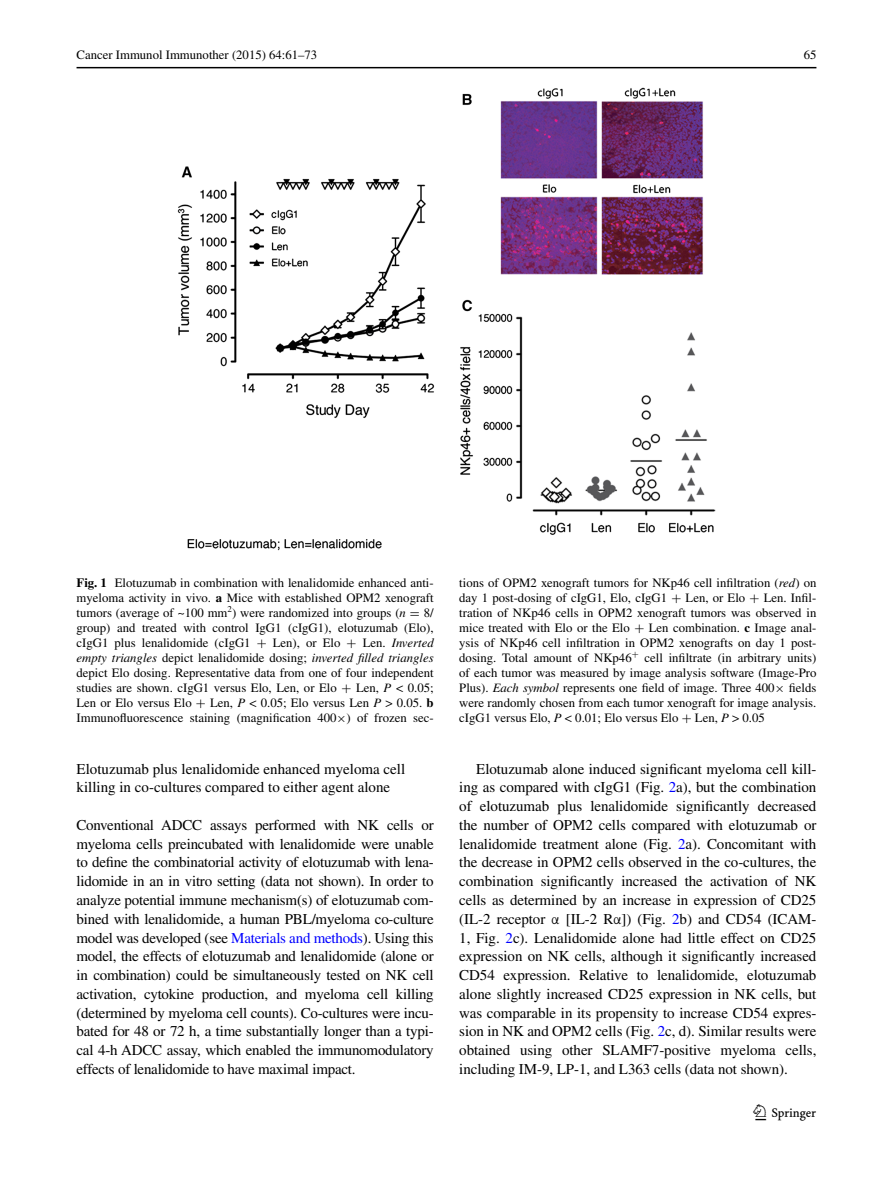
<style>
.page{position:relative;width:893px;height:1187px;background:#fff}
.page>*{position:absolute;margin:0;border:0;box-sizing:border-box;transform-origin:0 0}
.t1{font:22.5px "Springnew";color:#000}
.t2{font:15px/18.8px "Times";letter-spacing:-.005em;color:#000;text-align:justify}
.t3{font:12.75px/15px "Times";color:#000;text-align:justify}
.s1{font-weight:700}
.s2{font-style:italic}
.s3{font-family:"MTSY"}
.s4{color:#00f}
.s5{font-family:"MTGU"}
</style>
<div class="page">
<hr style="left:77px;top:67px;width:739px;height:1px;background:#000">
<img style="left:177px;top:87px;width:539px;height:464px">
<p class="t3" style="left:77px;top:48px;width:242px">Cancer Immunol Immunother (2015) 64:61–73</p>
<p class="t3" style="left:804px;top:48px;width:14px">65</p>
<p class="t3" style="left:77px;top:575px;width:359px"><span class="s1">Fig. 1</span> Elotuzumab in combination with lenalidomide enhanced anti&shy;myeloma activity in vivo. <span class="s1">a</span> Mice with established OPM2 xenograft tumors (average of ~100 mm<sup>2</sup>) were randomized into groups (<span class="s2">n</span> <span class="s3">=</span> 8/ group) and treated with control IgG1 (cIgG1), elotuzumab (Elo), cIgG1 plus lenalidomide (cIgG1 <span class="s3">+</span> Len), or Elo <span class="s3">+</span> Len. <span class="s2">Inverted empty triangles</span> depict lenalidomide dosing; <span class="s2">inverted filled triangles </span>depict Elo dosing. Representative data from one of four independent studies are shown. cIgG1 versus Elo, Len, or Elo <span class="s3">+</span> Len, <span class="s2">P</span> &lt; 0.05; Len or Elo versus Elo <span class="s3">+</span> Len, <span class="s2">P</span> &lt; 0.05; Elo versus Len <span class="s2">P</span> &gt; 0.05. <span class="s1">b </span>Immunofluorescence staining (magnification 400<span class="s3">×</span>) of frozen sec-</p>
<p class="t3" style="left:459px;top:575px;width:359px">tions of OPM2 xenograft tumors for NKp46 cell infiltration (<span class="s2">red</span>) on day 1 post-dosing of cIgG1, Elo, cIgG1 <span class="s3">+</span> Len, or Elo <span class="s3">+</span> Len. Infil&shy;tration of NKp46 cells in OPM2 xenograft tumors was observed in mice treated with Elo or the Elo <span class="s3">+</span> Len combination. <span class="s1">c</span> Image anal&shy;ysis of NKp46 cell infiltration in OPM2 xenografts on day 1 post&shy;dosing. Total amount of NKp46<sup>+</sup> cell infiltrate (in arbitrary units) of each tumor was measured by image analysis software (Image-Pro Plus). <span class="s2">Each symbol</span> represents one field of image. Three 400<span class="s3">×</span> fields were randomly chosen from each tumor xenograft for image analysis. cIgG1 versus Elo, <span class="s2">P</span> &lt; 0.01; Elo versus Elo <span class="s3">+</span> Len, <span class="s2">P</span> &gt; 0.05</p>
<p class="t2" style="left:77px;top:759px;width:330px">Elotuzumab plus lenalidomide enhanced myeloma cell killing in co‑cultures compared to either agent alone</p>
<p class="t2" style="left:77px;top:815px;width:359px">Conventional ADCC assays performed with NK cells or myeloma cells preincubated with lenalidomide were unable to define the combinatorial activity of elotuzumab with lena&shy;lidomide in an in vitro setting (data not shown). In order to analyze potential immune mechanism(s) of elotuzumab com&shy;bined with lenalidomide, a human PBL/myeloma co-culture model was developed (see <span class="s4">Materials and methods</span>). Using this model, the effects of elotuzumab and lenalidomide (alone or in combination) could be simultaneously tested on NK cell activation, cytokine production, and myeloma cell killing (determined by myeloma cell counts). Co-cultures were incu&shy;bated for 48 or 72 h, a time substantially longer than a typi&shy;cal 4-h ADCC assay, which enabled the immunomodulatory effects of lenalidomide to have maximal impact.</p>
<p class="t2" style="left:459px;top:759px;width:359px;text-indent:17px">Elotuzumab alone induced significant myeloma cell kill&shy;ing as compared with cIgG1 (Fig. <span class="s4">2</span>a), but the combination of elotuzumab plus lenalidomide significantly decreased the number of OPM2 cells compared with elotuzumab or lenalidomide treatment alone (Fig. <span class="s4">2</span>a). Concomitant with the decrease in OPM2 cells observed in the co-cultures, the combination significantly increased the activation of NK cells as determined by an increase in expression of CD25 (IL-2 receptor <span class="s5">α</span> [IL-2 R<span class="s5">α</span>]) (Fig. <span class="s4">2</span>b) and CD54 (ICAM-1, Fig. <span class="s4">2</span>c). Lenalidomide alone had little effect on CD25 expression on NK cells, although it significantly increased CD54 expression. Relative to lenalidomide, elotuzumab alone slightly increased CD25 expression in NK cells, but was comparable in its propensity to increase CD54 expres&shy;sion in NK and OPM2 cells (Fig. <span class="s4">2</span>c, d). Similar results were obtained using other SLAMF7-positive myeloma cells, including IM-9, LP-1, and L363 cells (data not shown).</p>
<h1 class="t1" style="left:755px;top:1104px;width:62px">1 3</h1>
</div>
